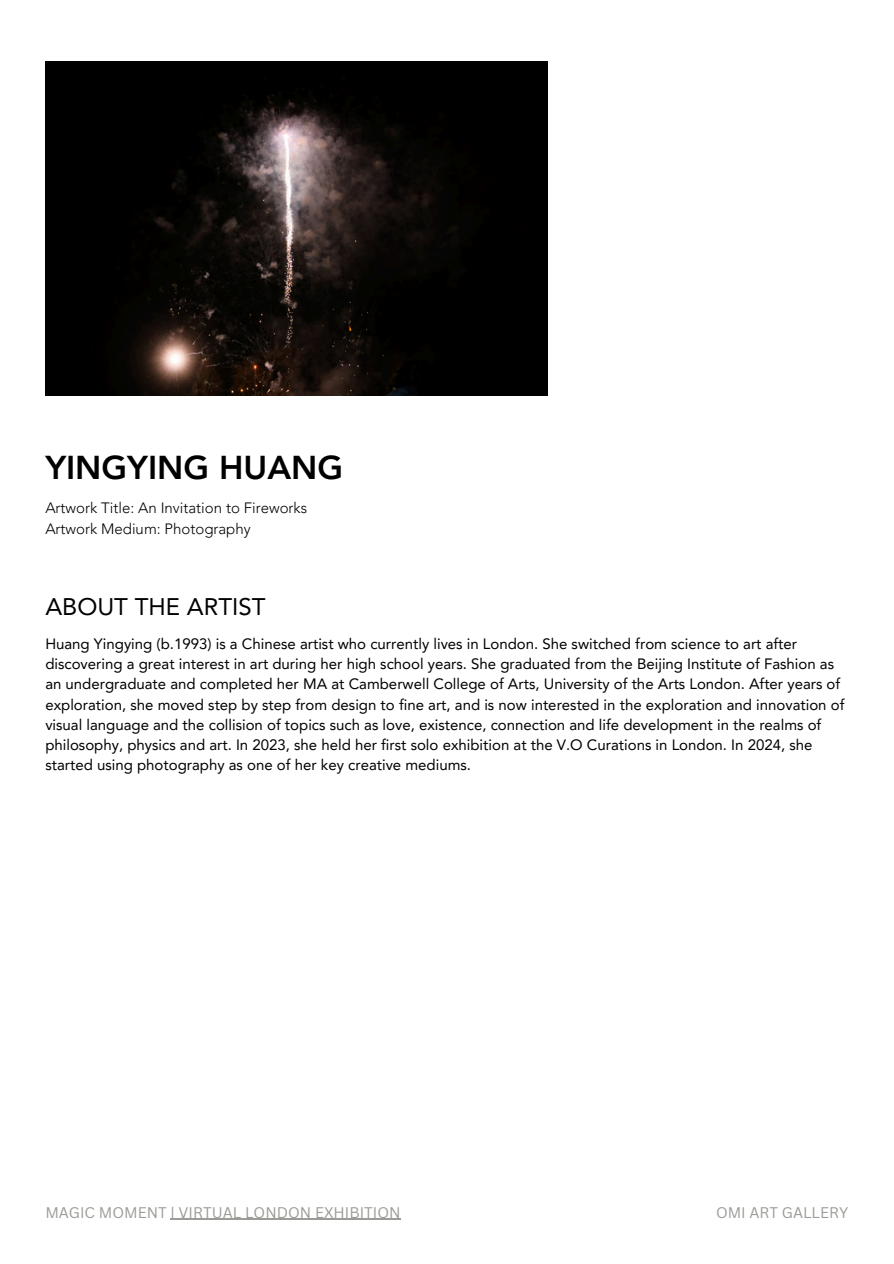
<style>
.page{position:relative;width:894px;height:1264px;background:#fff}
.page>*{position:absolute;margin:0;border:0;box-sizing:border-box;transform-origin:0 0}
.t1{font:800 33px "Avenir LT Pro";color:#000}
.t2{font:24px "Avenir LT Pro";color:#000}
.t3{font:15px/20.2px "Avenir LT Pro";color:#000}
.t4{font:300 15px "Avenir LT Pro";color:#000}
.t5{font:15px "Canva Sans";color:#9b9b97}
</style>
<div class="page">
<img style="left:45px;top:61px;width:502px;height:334px">
<hr style="left:170px;top:1218px;width:230px;height:1px;background:#9b9b97">
<p class="t1" style="left:45px;top:454px;width:299px">YINGYING HUANG</p>
<h1 class="t4" style="left:45px;top:502px;width:263px">Artwork Title: An Invitation to Fireworks</h1>
<p class="t4" style="left:45px;top:522px;width:207px">Artwork Medium: Photography</p>
<p class="t2" style="left:45px;top:597px;width:222px">ABOUT THE ARTIST</p>
<h3 class="t3" style="left:45px;top:634px;width:800px">Huang Yingying (b.1993) is a Chinese artist who currently lives in London. She switched from science to art after discovering a great interest in art during her high school years. She graduated from the Beijing Institute of Fashion as an undergraduate and completed her MA at Camberwell College of Arts, University of the Arts London. After years of exploration, she moved step by step from design to fine art, and is now interested in the exploration and innovation of visual language and the collision of topics such as love, existence, connection and life development in the realms of philosophy, physics and art. In 2023, she held her first solo exhibition at the V.O Curations in London. In 2024, she started using photography as one of her key creative mediums.</h3>
<p class="t5" style="left:45px;top:1201px;width:357px">MAGIC MOMENT | VIRTUAL LONDON EXHIBITION</p>
<h2 class="t5" style="left:715px;top:1201px;width:134px">OMI ART GALLERY</h2>
</div>
